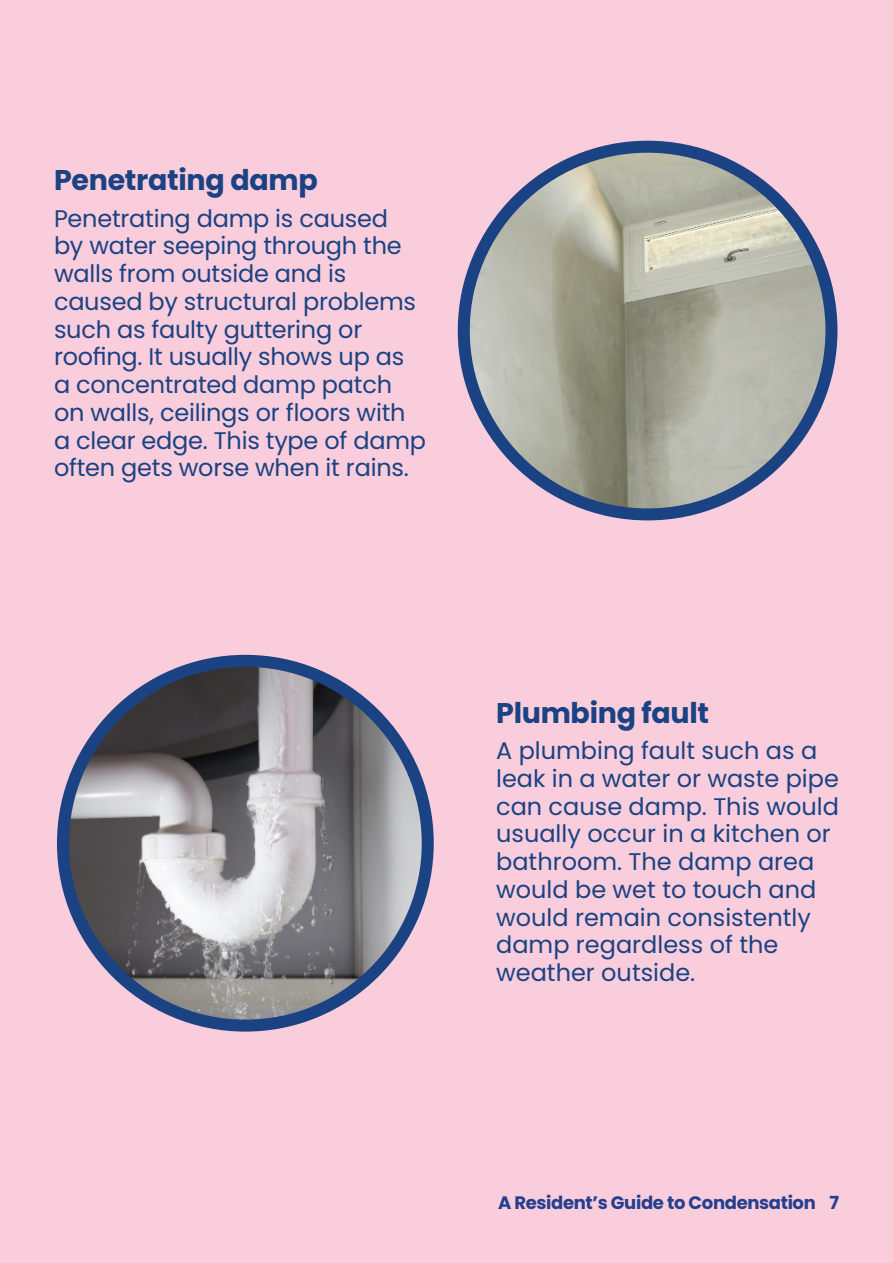
<style>
.page{position:relative;width:893px;height:1263px;background:#f9cddc}
.page>*{position:absolute;margin:0;border:0;box-sizing:border-box;transform-origin:0 0}
.t1{font:700 28.5px "Poppins";letter-spacing:-.01em;color:#1b4282}
.t2{font:24px/27.8px "Poppins";letter-spacing:-.01em;color:#1b4282}
.t3{font:700 18px "Poppins";letter-spacing:-.02em;color:#253f8e}
</style>
<div class="page">
<img style="left:63px;top:661px;width:365px;height:364px;border-radius:182px">
<div style="left:57px;top:655px;width:377px;height:376px;border:12px solid #1b4282;border-radius:50%"></div>
<img style="left:464px;top:147px;width:367px;height:367px;border-radius:184px">
<div style="left:458px;top:141px;width:379px;height:379px;border:12px solid #1b4282;border-radius:50%"></div>
<p class="t1" style="left:54px;top:164px;width:265px">Penetrating damp</p>
<p class="t2" style="left:54px;top:205px;width:374px">Penetrating damp is caused<br>by water seeping through the walls from outside and is caused by structural problems such as faulty guttering or roofing. It usually shows up as a concentrated damp patch on walls, ceilings or floors with a clear edge. This type of damp often gets worse when it rains.</p>
<p class="t1" style="left:496px;top:696px;width:215px">Plumbing fault</p>
<p class="t2" style="left:496px;top:737px;width:344px">A plumbing fault such as a leak in a water or waste pipe can cause damp. This would usually occur in a kitchen or bathroom. The damp area would be wet to touch and would remain consistently damp regardless of the weather outside.</p>
<p class="t3" style="left:498px;top:1192px;width:342px">A Resident’s Guide to Condensation 7</p>
</div>
